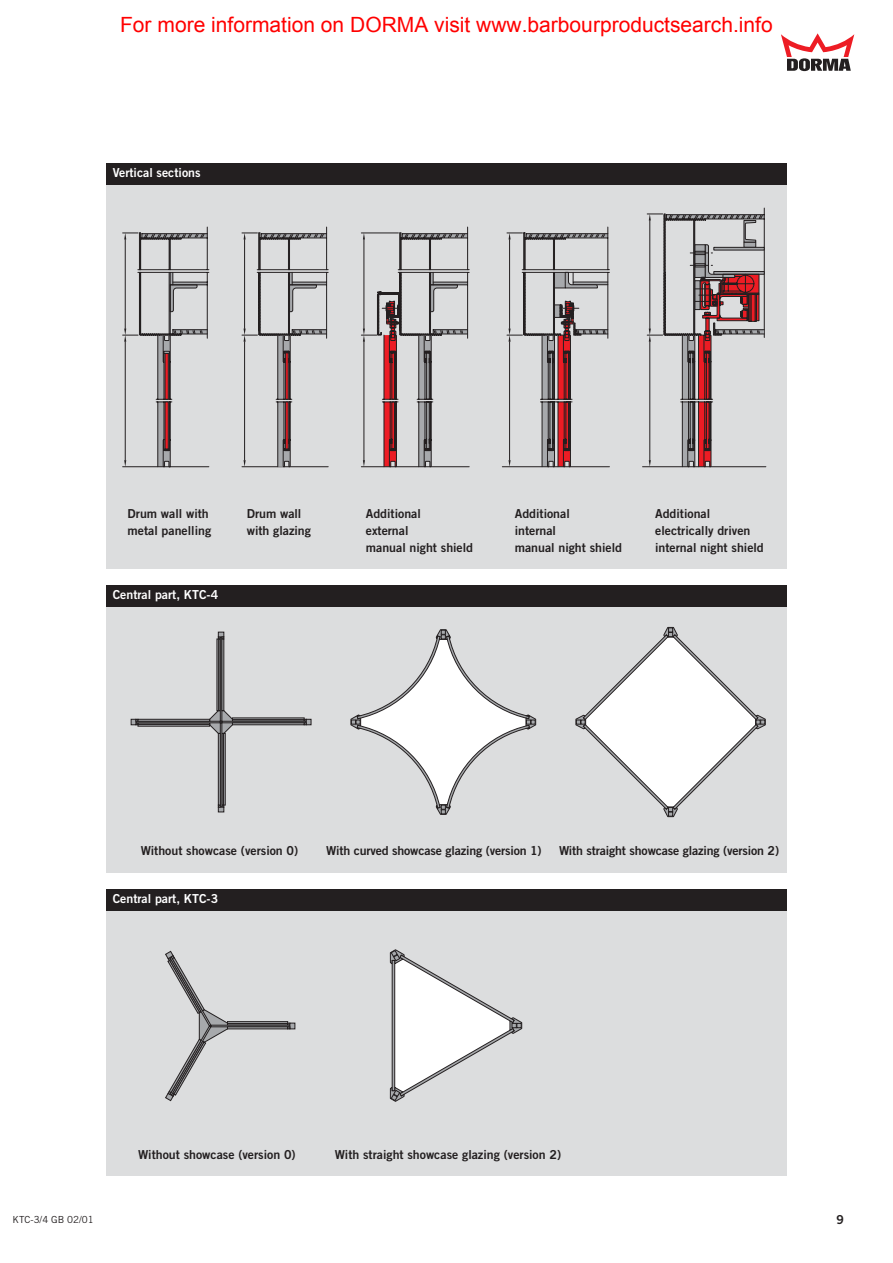
<style>
.page{position:relative;width:893px;height:1263px;background:#fff}
.page>*{position:absolute;margin:0;border:0;box-sizing:border-box;transform-origin:0 0}
.t1{font:21px "Arial";color:#f00}
.t2{font:12.3px "Trade Gothic Bold Two";color:#231f20}
.t3{font:12.3px "Trade Gothic Bold Two";color:#fff}
.t4{font:9.75px "Trade Gothic";color:#231f20}
</style>
<div class="page">
<div style="left:106px;top:602px;width:681px;height:270px;background:#dcddde"></div>
<svg style="left:575px;top:627px;width:190px;height:190px"></svg>
<svg style="left:350px;top:629px;width:186px;height:186px"></svg>
<svg style="left:209px;top:710px;width:24px;height:24px"></svg>
<hr style="left:217px;top:639px;width:2px;height:72px;background:#a7a9ac">
<div style="left:218px;top:639px;width:2px;height:72px;background:#a7a9ac;border:1px solid #231f20"></div>
<div style="left:220px;top:637px;width:2px;height:84px;background:#a7a9ac;border:1px solid #231f20"></div>
<svg style="left:218px;top:632px;width:6px;height:7px"></svg>
<div style="left:222px;top:639px;width:2px;height:72px;background:#a7a9ac;border:1px solid #231f20"></div>
<hr style="left:138px;top:724px;width:72px;height:2px;background:#a7a9ac">
<div style="left:138px;top:723px;width:72px;height:2px;background:#a7a9ac;border:1px solid #231f20"></div>
<div style="left:136px;top:721px;width:84px;height:2px;background:#a7a9ac;border:1px solid #231f20"></div>
<svg style="left:131px;top:719px;width:7px;height:6px"></svg>
<div style="left:138px;top:719px;width:72px;height:2px;background:#a7a9ac;border:1px solid #231f20"></div>
<div style="left:223px;top:733px;width:2px;height:72px;background:#a7a9ac;border:1px solid #231f20"></div>
<div style="left:222px;top:733px;width:1px;height:72px;background:#a7a9ac;border:1px solid #231f20"></div>
<div style="left:220px;top:723px;width:2px;height:84px;background:#a7a9ac;border:1px solid #231f20"></div>
<svg style="left:218px;top:805px;width:6px;height:7px"></svg>
<div style="left:218px;top:733px;width:2px;height:72px;background:#a7a9ac;border:1px solid #231f20"></div>
<div style="left:232px;top:718px;width:72px;height:2px;background:#a7a9ac;border:1px solid #231f20"></div>
<div style="left:232px;top:720px;width:72px;height:1px;background:#a7a9ac;border:1px solid #231f20"></div>
<div style="left:222px;top:721px;width:84px;height:2px;background:#a7a9ac;border:1px solid #231f20"></div>
<svg style="left:304px;top:719px;width:7px;height:6px"></svg>
<div style="left:232px;top:723px;width:72px;height:2px;background:#a7a9ac;border:1px solid #231f20"></div>
<div style="left:106px;top:906px;width:681px;height:270px;background:#dcddde"></div>
<svg style="left:390px;top:949px;width:132px;height:153px"></svg>
<div style="left:227px;top:1021px;width:61px;height:3px;background:#a7a9ac;border:1px solid #231f20"></div>
<div style="left:227px;top:1023px;width:61px;height:2px;background:#a7a9ac;border:1px solid #231f20"></div>
<div style="left:211px;top:1025px;width:79px;height:2px;background:#a7a9ac;border:1px solid #231f20"></div>
<svg style="left:287px;top:1023px;width:8px;height:6px"></svg>
<div style="left:227px;top:1027px;width:61px;height:2px;background:#a7a9ac;border:1px solid #231f20"></div>
<svg style="left:165px;top:951px;width:63px;height:150px"></svg>
<div style="left:106px;top:180px;width:681px;height:389px;background:#dcddde"></div>
<svg style="left:241px;top:227px;width:87px;height:240px"></svg>
<div style="left:285px;top:402px;width:3px;height:47px;background:#ed1c24;border:1px solid #231f20"></div>
<svg style="left:361px;top:227px;width:108px;height:240px"></svg>
<svg style="left:502px;top:227px;width:108px;height:240px"></svg>
<svg style="left:122px;top:227px;width:87px;height:240px"></svg>
<hr style="left:125px;top:239px;width:1px;height:90px;background:#231f20">
<hr style="left:125px;top:342px;width:1px;height:118px;background:#231f20">
<hr style="left:642px;top:466px;width:123px;height:1px;background:#231f20">
<svg style="left:647px;top:208px;width:117px;height:259px"></svg>
<div style="left:106px;top:164px;width:681px;height:21px;background:#231f20"></div>
<div style="left:106px;top:889px;width:681px;height:21px;background:#231f20"></div>
<div style="left:106px;top:585px;width:681px;height:22px;background:#231f20"></div>
<svg style="left:781px;top:33px;width:73px;height:38px"></svg>
<h1 class="t1" style="left:120px;top:11px;width:654px">For more information on DORMA visit www.barbourproductsearch.info</h1>
<p class="t3" style="left:113px;top:169px;width:89px">Vertical sections</p>
<p class="t2" style="left:128px;top:509px;width:83px">Drum wall with</p>
<p class="t2" style="left:247px;top:509px;width:56px">Drum wall</p>
<p class="t2" style="left:366px;top:509px;width:57px">Additional</p>
<p class="t2" style="left:514px;top:509px;width:57px">Additional</p>
<p class="t2" style="left:655px;top:509px;width:57px">Additional</p>
<p class="t2" style="left:128px;top:526px;width:85px">metal panelling</p>
<p class="t2" style="left:247px;top:526px;width:66px">with glazing</p>
<p class="t2" style="left:366px;top:526px;width:44px">external</p>
<p class="t2" style="left:514px;top:526px;width:43px">internal</p>
<p class="t2" style="left:655px;top:526px;width:97px">electrically driven</p>
<p class="t2" style="left:366px;top:543px;width:109px">manual night shield</p>
<p class="t2" style="left:514px;top:543px;width:109px">manual night shield</p>
<p class="t2" style="left:655px;top:543px;width:110px">internal night shield</p>
<p class="t3" style="left:113px;top:590px;width:107px">Central part, KTC-4</p>
<p class="t2" style="left:141px;top:847px;width:159px">Without showcase (version 0)</p>
<p class="t2" style="left:326px;top:847px;width:217px">With curved showcase glazing (version 1)</p>
<p class="t2" style="left:559px;top:847px;width:222px">With straight showcase glazing (version 2)</p>
<p class="t3" style="left:113px;top:894px;width:107px">Central part, KTC-3</p>
<p class="t2" style="left:138px;top:1150px;width:159px">Without showcase (version 0)</p>
<p class="t2" style="left:335px;top:1150px;width:228px">With straight showcase glazing (version 2)</p>
<p class="t4" style="left:13px;top:1216px;width:83px">KTC-3/4 GB 02/01</p>
<p class="t2" style="left:836px;top:1215px;width:9px">9</p>
</div>
